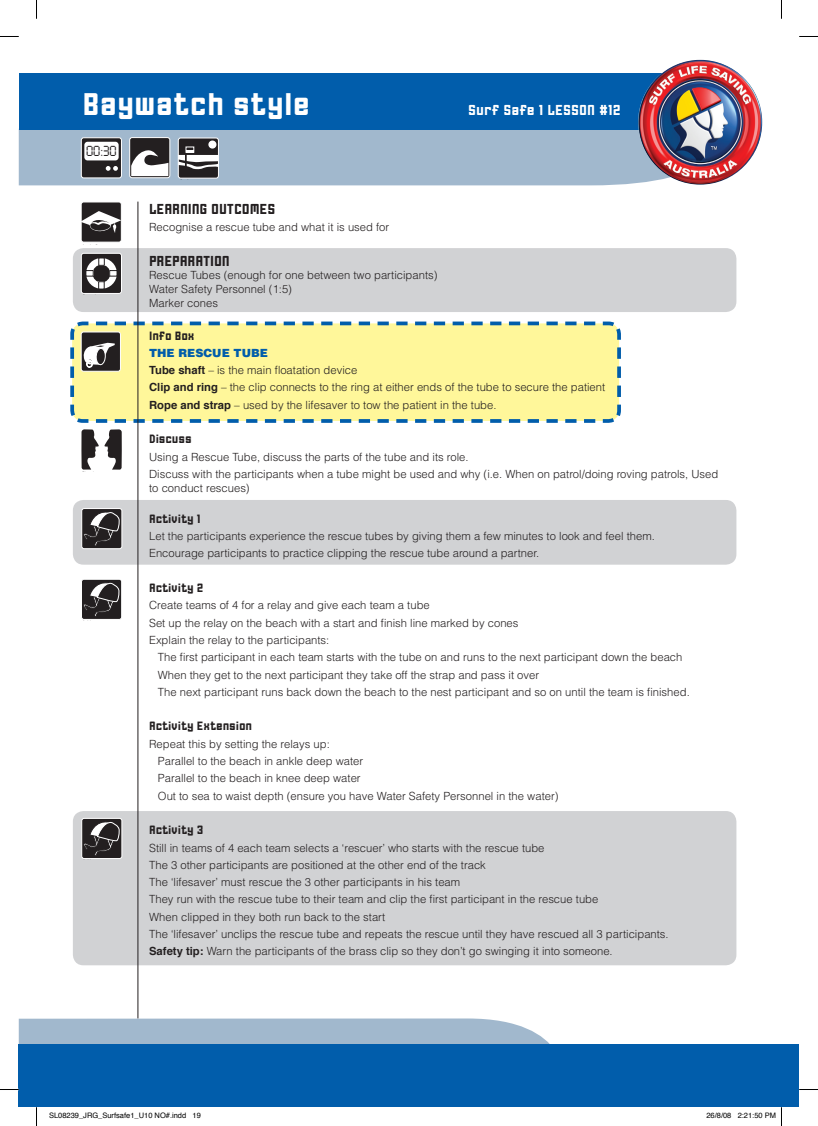
<style>
.page{position:relative;width:818px;height:1126px;background:#fff}
.page>*{position:absolute;margin:0;border:0;box-sizing:border-box;transform-origin:0 0}
.t1{font:condensed 32.5px "Gothic One Two";color:#fff}
.t2{font:condensed 15px "Gothic One Two";letter-spacing:-.01em;color:#231f20}
.t3{font:condensed 15px "Gothic One Two";color:#fff}
.t4{font:12.75px "Digital ICG";color:#231f20}
.t5{font:condensed 12.5px "Gothic One Two";letter-spacing:-.01em;color:#231f20}
.t6{font:300 11.25px/13.8px "Helvetica";color:#231f20}
.t7{font:900 11.25px "Helvetica";color:#015dab}
.t8{font:7.5px "Helvetica";color:#000}
.t9{font:3.38px "Myriad Pro";color:#231f20}
.s1{font-weight:700}
</style>
<div class="page">
<svg style="left:19px;top:1018px;width:531px;height:26px;background:#a6bcd0"></svg>
<div style="left:19px;top:1044px;width:779px;height:63px;background:#015dab"></div>
<div style="left:73px;top:811px;width:663px;height:154px;background:#d1d2d4;border-radius:11px"></div>
<div style="left:81px;top:818px;width:41px;height:40px;border:1px solid #fff;border-radius:2px"></div>
<svg style="left:82px;top:818px;width:41px;height:38px;background:#4c4849"></svg>
<div style="left:73px;top:500px;width:663px;height:64px;background:#d1d2d4;border-radius:11px"></div>
<svg style="left:70px;top:319px;width:551px;height:105px;background:#f1efa0"></svg>
<div style="left:81px;top:332px;width:39px;height:39px;background:#231f20;border-radius:2px"></div>
<div style="left:81px;top:332px;width:39px;height:39px;border:1px solid #fff;border-radius:2px"></div>
<svg style="left:80px;top:343px;width:35px;height:25px"></svg>
<div style="left:73px;top:248px;width:663px;height:64px;background:#d1d2d4;border-radius:11px"></div>
<div style="left:19px;top:130px;width:712px;height:55px;background:#a1b8cd"></div>
<div style="left:19px;top:73px;width:717px;height:57px;background:#015dab"></div>
<img style="left:637px;top:60px;width:124px;height:125px;border-radius:62px">
<div style="left:81px;top:202px;width:40px;height:40px;background:#231f20;border-radius:2px"></div>
<div style="left:81px;top:202px;width:40px;height:40px;border:1px solid #fff;border-radius:2px"></div>
<svg style="left:81px;top:211px;width:40px;height:22px"></svg>
<hr style="left:137px;top:201px;width:1px;height:817px;background:#231f20">
<div style="left:81px;top:253px;width:40px;height:40px;background:#231f20;border-radius:2px"></div>
<div style="left:81px;top:253px;width:40px;height:40px;border:1px solid #fff;border-radius:2px"></div>
<svg style="left:86px;top:258px;width:31px;height:31px"></svg>
<div style="left:92px;top:265px;width:18px;height:17px;background:#231f20;border-radius:50%"></div>
<div style="left:98px;top:258px;width:6px;height:7px;border:1px solid #231f20"></div>
<div style="left:98px;top:281px;width:6px;height:8px;border:1px solid #231f20"></div>
<div style="left:86px;top:270px;width:7px;height:6px;background:#fff"></div>
<div style="left:85px;top:270px;width:8px;height:6px;border:1px solid #231f20"></div>
<div style="left:110px;top:270px;width:7px;height:6px;background:#fff"></div>
<div style="left:109px;top:270px;width:8px;height:6px;border:1px solid #231f20"></div>
<div style="left:81px;top:138px;width:40px;height:40px;background:#231f20;border-radius:2px"></div>
<div style="left:81px;top:138px;width:40px;height:40px;border:1px solid #fff;border-radius:2px"></div>
<div style="left:84px;top:142px;width:35px;height:18px;background:#fff;border-radius:3px"></div>
<svg style="left:106px;top:166px;width:12px;height:5px"></svg>
<div style="left:130px;top:137px;width:40px;height:41px;background:#231f20;border-radius:2px"></div>
<div style="left:129px;top:137px;width:41px;height:41px;border:1px solid #fff;border-radius:2px"></div>
<svg style="left:131px;top:150px;width:37px;height:26px"></svg>
<div style="left:81px;top:508px;width:41px;height:40px;border:1px solid #fff;border-radius:2px"></div>
<svg style="left:82px;top:509px;width:41px;height:37px;background:#474445"></svg>
<div style="left:178px;top:138px;width:40px;height:40px;background:#231f20;border-radius:2px"></div>
<div style="left:178px;top:138px;width:40px;height:40px;border:1px solid #fff;border-radius:2px"></div>
<div style="left:208px;top:140px;width:8px;height:9px;background:#fff;border-radius:50%"></div>
<svg style="left:178px;top:146px;width:40px;height:25px"></svg>
<svg style="left:81px;top:429px;width:41px;height:41px"></svg>
<div style="left:81px;top:579px;width:41px;height:40px;border:1px solid #fff;border-radius:2px"></div>
<svg style="left:82px;top:579px;width:40px;height:38px;background:#474445"></svg>
<svg style="left:0;top:36px;width:19px;height:1px"></svg>
<svg style="left:799px;top:36px;width:18px;height:1px"></svg>
<svg style="left:0;top:1088px;width:19px;height:2px"></svg>
<svg style="left:798px;top:1088px;width:19px;height:2px"></svg>
<svg style="left:36px;top:0;width:1px;height:19px"></svg>
<svg style="left:36px;top:1107px;width:1px;height:18px"></svg>
<p class="t1" style="left:82px;top:87px;width:229px">Baywatch style</p>
<p class="t4" style="left:86px;top:143px;width:32px">00:30</p>
<p class="t9" style="left:82px;top:145px;width:14px">Duration</p>
<p class="t3" style="left:468px;top:102px;width:154px">Surf Safe 1 LESSON #12</p>
<p class="t2" style="left:149px;top:201px;width:128px">LEARNING OUTCOMES</p>
<p class="t6" style="left:149px;top:220px;width:241px">Recognise a rescue tube and what it is used for</p>
<p class="t2" style="left:149px;top:252px;width:82px">PREPARATION</p>
<p class="t6" style="left:149px;top:268px;width:290px">Rescue Tubes (enough for one between two participants)</p>
<p class="t6" style="left:149px;top:282px;width:144px">Water Safety Personnel (1:5)</p>
<p class="t6" style="left:149px;top:296px;width:70px">Marker cones</p>
<p class="t5" style="left:149px;top:329px;width:47px">Info Box</p>
<p class="t7" style="left:149px;top:345px;width:120px">TH E RESCUE TUBE</p>
<p class="t6" style="left:149px;top:363px;width:209px"><span class="s1">Tube shaft</span> – is the main floatation device</p>
<p class="t6" style="left:149px;top:380px;width:457px"><span class="s1">Clip and ring</span> – the clip connects to the ring at either ends of the tube to secure the patient</p>
<p class="t6" style="left:149px;top:398px;width:349px"><span class="s1">Rope and strap</span> – used by the lifesaver to tow the patient in the tube.</p>
<p class="t5" style="left:149px;top:432px;width:44px">Discuss</p>
<p class="t6" style="left:149px;top:449px;width:321px">Using a Rescue Tube, discuss the parts of the tube and its role.</p>
<p class="t6" style="left:149px;top:467px;width:570px">Discuss with the participants when a tube might be used and why (i.e. When on patrol/doing roving patrols, Used to conduct rescues)</p>
<p class="t5" style="left:149px;top:512px;width:53px">Activity 1</p>
<p class="t6" style="left:149px;top:529px;width:507px">Let the participants experience the rescue tubes by giving them a few minutes to look and feel them.</p>
<p class="t6" style="left:149px;top:546px;width:391px">Encourage participants to practice clipping the rescue tube around a partner.</p>
<p class="t5" style="left:149px;top:581px;width:56px">Activity 2</p>
<p class="t6" style="left:149px;top:598px;width:282px">Create teams of 4 for a relay and give each team a tube</p>
<p class="t6" style="left:149px;top:615px;width:370px">Set up the relay on the beach with a start and finish line marked by cones</p>
<p class="t6" style="left:149px;top:633px;width:182px">Explain the relay to the participants:</p>
<p class="t6" style="left:158px;top:650px;width:525px">The first participant in each team starts with the tube on and runs to the next participant down the beach</p>
<p class="t6" style="left:158px;top:667px;width:382px">When they get to the next participant they take off the strap and pass it over</p>
<p class="t6" style="left:158px;top:684px;width:533px">The next participant runs back down the beach to the nest participant and so on until the team is finished.</p>
<p class="t5" style="left:149px;top:719px;width:104px">Activity Extension</p>
<p class="t6" style="left:149px;top:736px;width:182px">Repeat this by setting the relays up:</p>
<p class="t6" style="left:158px;top:754px;width:207px">Parallel to the beach in ankle deep water</p>
<p class="t6" style="left:158px;top:771px;width:204px">Parallel to the beach in knee deep water</p>
<p class="t6" style="left:158px;top:788px;width:402px">Out to sea to waist depth (ensure you have Water Safety Personnel in the water)</p>
<p class="t5" style="left:149px;top:823px;width:56px">Activity 3</p>
<p class="t6" style="left:149px;top:840px;width:396px">Still in teams of 4 each team selects a ‘rescuer’ who starts with the rescue tube</p>
<p class="t6" style="left:149px;top:857px;width:338px">The 3 other participants are positioned at the other end of the track</p>
<p class="t6" style="left:149px;top:875px;width:312px">The ‘lifesaver’ must rescue the 3 other participants in his team</p>
<p class="t6" style="left:149px;top:892px;width:450px">They run with the rescue tube to their team and clip the first participant in the rescue tube</p>
<p class="t6" style="left:149px;top:909px;width:237px">When clipped in they both run back to the start</p>
<p class="t6" style="left:149px;top:927px;width:520px">The ‘lifesaver’ unclips the rescue tube and repeats the rescue until they have rescued all 3 participants.</p>
<p class="t6" style="left:149px;top:944px;width:465px"><span class="s1">Safety tip:</span> Warn the participants of the brass clip so they don’t go swinging it into someone.</p>
<p class="t9" style="left:184px;top:371px;width:14px">Duration</p>
<p class="t9" style="left:136px;top:520px;width:26px">Age manager Tip</p>
<p class="t8" style="left:49px;top:1109px;width:153px">SL08239_JRG_Surfsafe1_U10 NO#.indd 19</p>
<p class="t8" style="left:706px;top:1109px;width:71px">26/8/08 2:21:50 PM</p>
</div>
